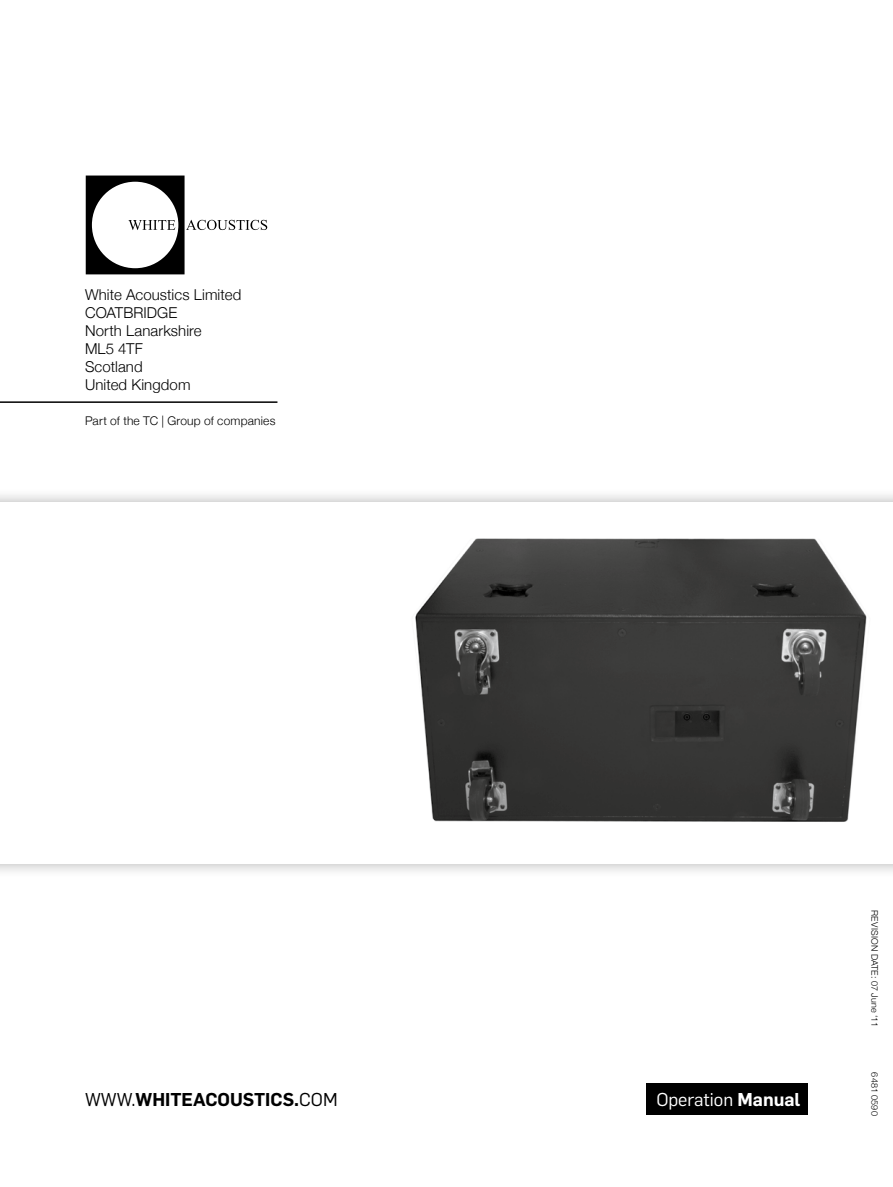
<style>
.page{position:relative;width:893px;height:1187px;background:#fff}
.page>*{position:absolute;margin:0;border:0;box-sizing:border-box;transform-origin:0 0}
.t1{font:600 18.3px "Flama";color:#000}
.t2{font:18.3px "Flama";color:#fff}
.t3{font:300 15px/18px "Helvetica Neue";letter-spacing:.005em;color:#000}
.t4{font:300 12px "Helvetica Neue";letter-spacing:.015em;color:#000}
.t5{font:300 9px "Helvetica Neue";letter-spacing:.02em;color:#000}
.s1{font-weight:400}
.s2{font-weight:600}
</style>
<div class="page">
<svg style="left:86px;top:175px;width:181px;height:99px"></svg>
<hr style="left:0;top:401px;width:277px;height:2px;background:#000">
<div style="left:646px;top:1083px;width:162px;height:32px;background:#000"></div>
<div style="left:0;top:487px;width:893px;height:390px;background:#000;opacity:.3"></div>
<div style="left:0;top:502px;width:893px;height:361px;background:#fff"></div>
<img style="left:415px;top:538px;width:452px;height:284px">
<p class="t3" style="left:85px;top:285px;width:158px">White Acoustics Limited<br>COATBRIDGE<br>North Lanarkshire<br>ML5 4TF<br>Scotland<br>United Kingdom</p>
<p class="t4" style="left:85px;top:413px;width:192px">Part of the TC | Group of companies</p>
<p class="t1" style="left:85px;top:1086px;width:254px"><span class="s1">WWW.</span>WHITEACOUSTICS.<span class="s1">COM</span></p>
<p class="t2" style="left:656px;top:1086px;width:146px">OPERATION <span class="s2">MANUAL</span></p>
<p class="t5" style="left:880px;top:910px;width:118px;rotate:90deg">REVISION DATE: 07 June ‘11</p>
<p class="t5" style="left:880px;top:1072px;width:45px;rotate:90deg">6481 0590</p>
</div>
